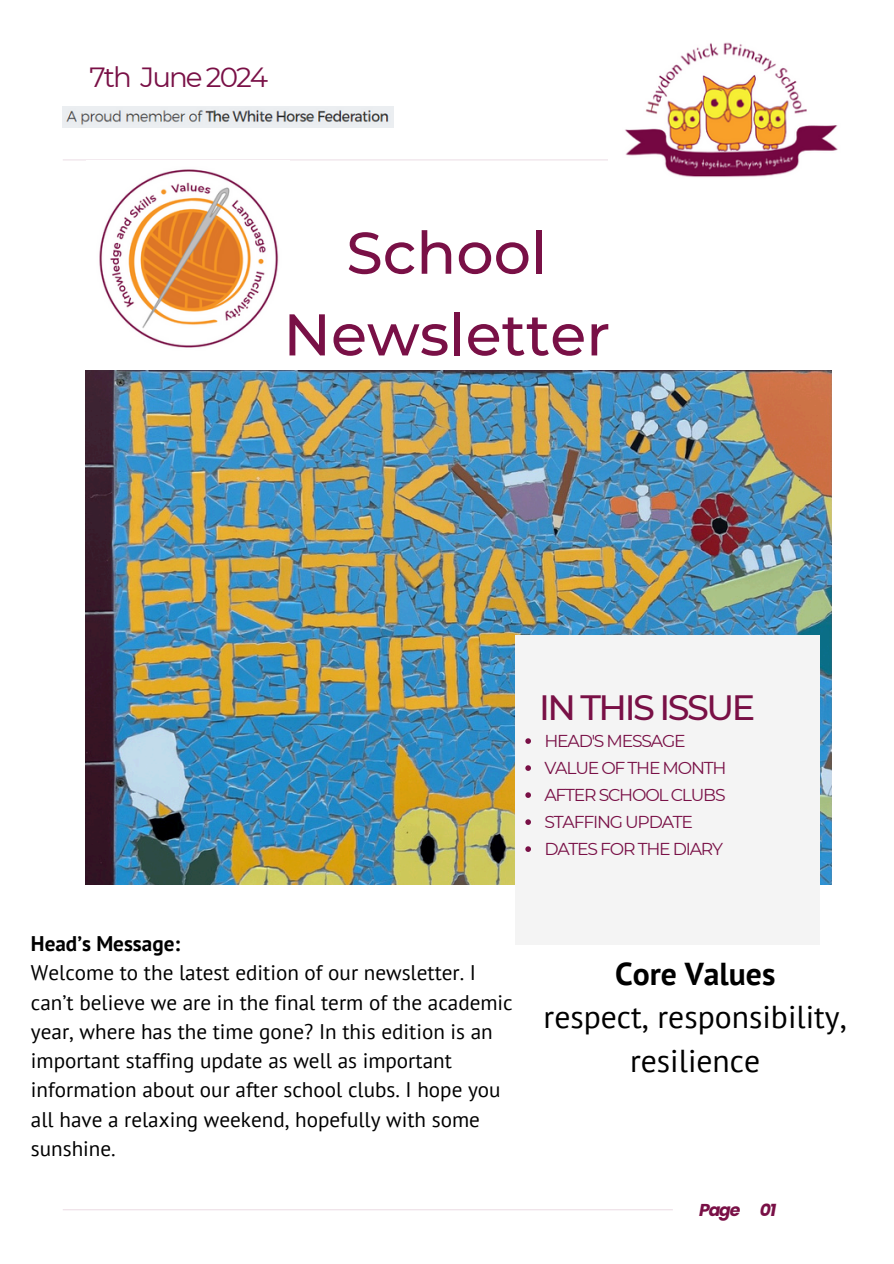
<style>
.page{position:relative;width:894px;height:1264px;background:#fff}
.page>*{position:absolute;margin:0;border:0;box-sizing:border-box;transform-origin:0 0}
.t1{font:500 58.65px/81.6px "Montserrat";color:#791046;text-align:center}
.t2{font:500 35.1px "Montserrat";letter-spacing:-.07em;color:#791046}
.t3{font:31.65px/43.5px "PT Sans";color:#000;text-align:center}
.t4{font:27.75px "Montserrat";letter-spacing:-.07em;color:#791046}
.t5{font:21.15px/29.2px "PT Sans";color:#000}
.t6{font:17.25px "Montserrat";letter-spacing:-.07em;color:#791046}
.t7{font:italic 700 17.25px "Poppins";letter-spacing:-.07em;color:#791046}
.s1{font-weight:700}
</style>
<div class="page">
<img style="left:86px;top:370px;width:744px;height:514px">
<hr style="left:63px;top:159px;width:790px;height:1px;background:#791046">
<hr style="left:63px;top:1209px;width:609px;height:1px;background:#791046">
<div style="left:515px;top:635px;width:304px;height:309px;background:#f4f4f4"></div>
<img style="left:608px;top:42px;width:245px;height:135px">
<img style="left:63px;top:107px;width:330px;height:21px">
<img style="left:99px;top:169px;width:180px;height:179px">
<svg style="left:525px;top:738px;width:6px;height:6px"></svg>
<svg style="left:525px;top:765px;width:6px;height:6px"></svg>
<svg style="left:525px;top:792px;width:6px;height:6px"></svg>
<svg style="left:525px;top:819px;width:6px;height:6px"></svg>
<svg style="left:525px;top:846px;width:6px;height:6px"></svg>
<h5 class="t4" style="left:89px;top:60px;width:180px">7th June 2024</h5>
<h3 class="t1" style="left:283px;top:212px;width:328px">School<br>Newsletter</h3>
<p class="t2" style="left:539px;top:686px;width:218px">IN THIS ISSUE</p>
<p class="t6" style="left:544px;top:730px;width:143px">HEAD'S MESSAGE</p>
<p class="t6" style="left:544px;top:757px;width:183px">VALUE OF THE MONTH</p>
<p class="t6" style="left:544px;top:784px;width:182px">AFTER SCHOOL CLUBS</p>
<p class="t6" style="left:544px;top:811px;width:150px">STAFFING UPDATE</p>
<p class="t6" style="left:544px;top:838px;width:180px">DATES FOR THE DIARY</p>
<h6 class="t5" style="left:31px;top:928px;width:483px"><span class="s1">Head’s Message:<br></span>Welcome to the latest edition of our newsletter. I can’t believe we are in the final term of the academic year, where has the time gone? In this edition is an important staffing update as well as important information about our after school clubs. I hope you all have a relaxing weekend, hopefully with some sunshine.</h6>
<p class="t3" style="left:543px;top:951px;width:304px"><span class="s1">Core Values<br></span>respect, responsibility, resilience</p>
<h1 class="t7" style="left:699px;top:1197px;width:43px">Page</h1>
<h2 class="t7" style="left:759px;top:1197px;width:18px">01</h2>
</div>
